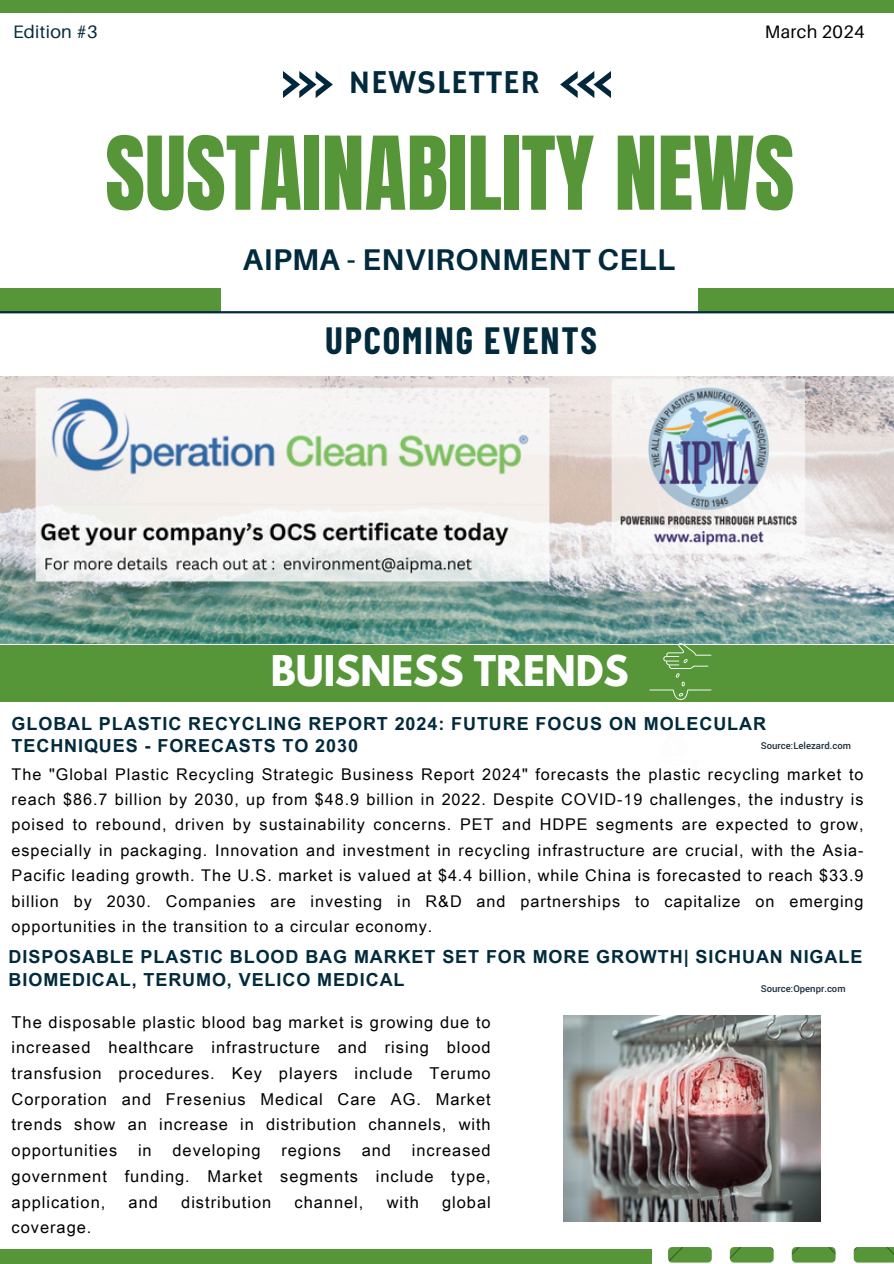
<style>
.page{position:relative;width:894px;height:1264px;background:#fff}
.page>*{position:absolute;margin:0;border:0;box-sizing:border-box;transform-origin:0 0}
.t1{font:86.4px "Anton";color:#569639}
.t2{font:700 37.5px "League Spartan";color:#fff}
.t3{font:700 37.05px "Barlow Condensed";letter-spacing:.05em;color:#022a3d}
.t4{font:33.3px "Hammersmith One";letter-spacing:.02em;color:#022a3d}
.t5{font:700 30px "Aileron";letter-spacing:.015em;color:#022a3d}
.t6{font:700 18px/22.5px "Arial Unicode MS";letter-spacing:.05em;color:#022a3d}
.t7{font:18px "Aileron";letter-spacing:.015em;color:#022a3d}
.t8{font:18px "Aileron";letter-spacing:.015em;color:#000}
.t9{font:16.35px/25.7px "Arial Unicode MS";letter-spacing:.06em;color:#000;text-align:justify}
.t10{font:16.2px/25.3px "Arial Unicode MS";letter-spacing:.06em;color:#000;text-align:justify}
.t11{font:500 10.5px "Yantramanav";color:#1c2d3a}
</style>
<div class="page">
<div style="left:0;top:288px;width:220px;height:23px;background:#569639"></div>
<div style="left:698px;top:288px;width:195px;height:23px;background:#569639"></div>
<img style="left:283px;top:72px;width:50px;height:25px">
<img style="left:560px;top:72px;width:50px;height:25px">
<div style="left:0;top:0;width:893px;height:12px;background:#569639"></div>
<div style="left:0;top:1249px;width:651px;height:14px;background:#569639"></div>
<div style="left:0;top:645px;width:893px;height:56px;background:#569639"></div>
<hr style="left:0;top:311px;width:893px;height:2px;background:#022a3d">
<img style="left:0;top:376px;width:893px;height:268px">
<svg style="left:649px;top:643px;width:62px;height:57px"></svg>
<img style="left:668px;top:1247px;width:225px;height:16px">
<img style="left:563px;top:1015px;width:257px;height:206px">
<p class="t7" style="left:13px;top:21px;width:86px">Edition #3</p>
<p class="t8" style="left:764px;top:21px;width:101px">March 2024</p>
<h6 class="t4" style="left:348px;top:63px;width:193px">NEWSLETTER</h6>
<h6 class="t1" style="left:105px;top:111px;width:690px">SUSTAINABILITY NEWS</h6>
<h4 class="t5" style="left:243px;top:241px;width:434px">AIPMA - ENVIRONMENT CELL</h4>
<h1 class="t3" style="left:325px;top:317px;width:273px">UPCOMING EVENTS</h1>
<h3 class="t2" style="left:271px;top:652px;width:359px">BUISNESS TRENDS</h3>
<p class="t6" style="left:12px;top:711px;width:755px">GLOBAL PLASTIC RECYCLING REPORT 2024: FUTURE FOCUS ON MOLECULAR<br>TECHNIQUES - FORECASTS TO 2030</p>
<h2 class="t10" style="left:12px;top:760px;width:853px">The "Global Plastic Recycling Strategic Business Report 2024" forecasts the plastic recycling market to reach $86.7 billion by 2030, up from $48.9 billion in 2022. Despite COVID-19 challenges, the industry is poised to rebound, driven by sustainability concerns. PET and HDPE segments are expected to grow, especially in packaging. Innovation and investment in recycling infrastructure are crucial, with the Asia-Pacific leading growth. The U.S. market is valued at $4.4 billion, while China is forecasted to reach $33.9 billion by 2030. Companies are investing in R&amp;D and partnerships to capitalize on emerging opportunities in the transition to a circular economy.</h2>
<p class="t6" style="left:9px;top:944px;width:855px">DISPOSABLE PLASTIC BLOOD BAG MARKET SET FOR MORE GROWTH| SICHUAN NIGALE<br>BIOMEDICAL, TERUMO, VELICO MEDICAL</p>
<p class="t9" style="left:12px;top:1008px;width:480px">The disposable plastic blood bag market is growing due to increased healthcare infrastructure and rising blood transfusion procedures. Key players include Terumo Corporation and Fresenius Medical Care AG. Market trends show an increase in distribution channels, with opportunities</p>
<p class="t11" style="left:760px;top:739px;width:92px">Source:Lelezard.com</p>
<h2 class="t11" style="left:760px;top:982px;width:86px">Source:Openpr.com</h2>
<p class="t9" style="left:12px;top:1136px;width:480px;text-indent:400px">increased government funding. Market segments include type, application,</p>
<p class="t9" style="left:138px;top:1136px;width:15px">in</p>
<p class="t9" style="left:172px;top:1136px;width:90px">developing</p>
<p class="t9" style="left:281px;top:1136px;width:61px">regions</p>
<p class="t9" style="left:361px;top:1136px;width:31px">and</p>
<p class="t9" style="left:129px;top:1188px;width:31px">and</p>
<p class="t9" style="left:181px;top:1188px;width:91px">distribution</p>
<p class="t9" style="left:294px;top:1188px;width:70px">channel,</p>
<p class="t9" style="left:386px;top:1188px;width:34px">with</p>
<p class="t9" style="left:442px;top:1188px;width:50px">global</p>
<p class="t9" style="left:12px;top:1213px;width:81px">coverage.</p>
</div>
